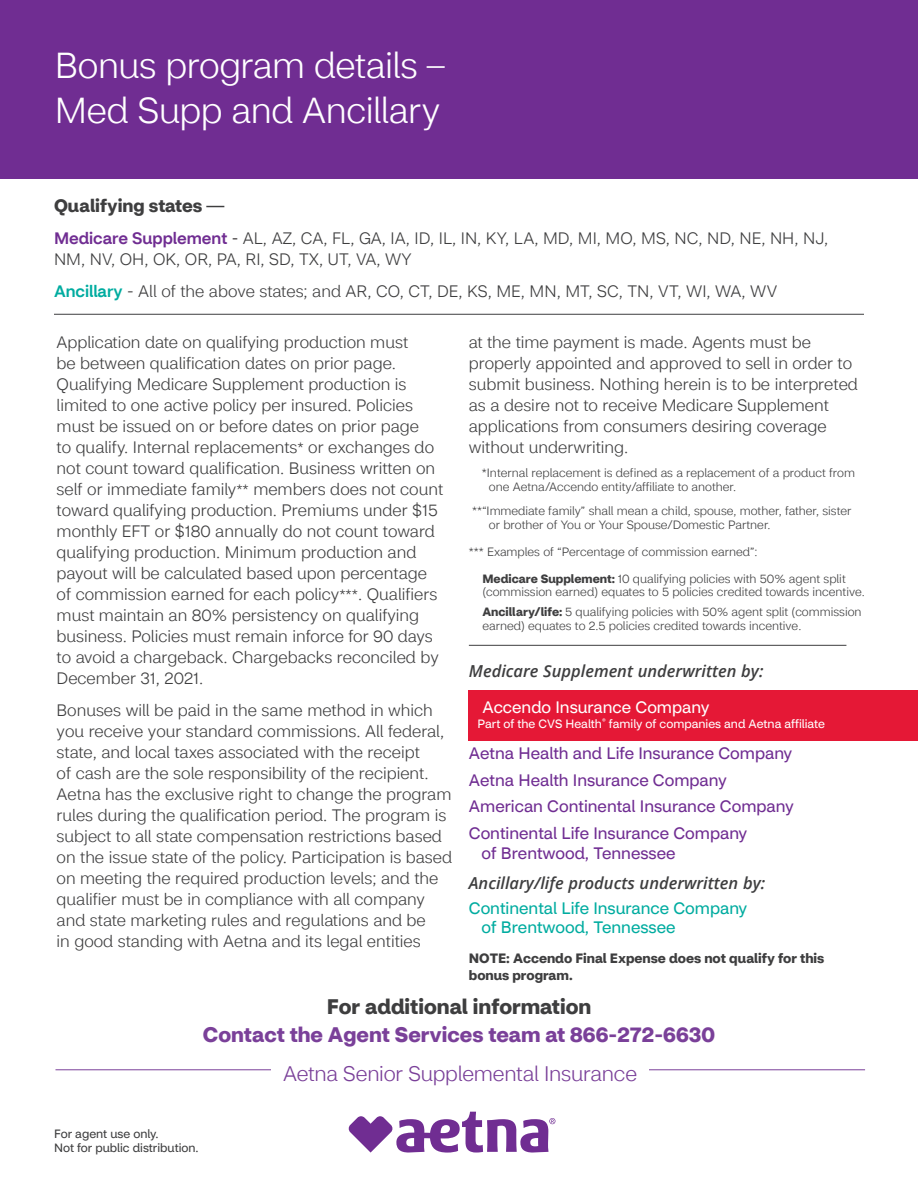
<style>
.page{position:relative;width:918px;height:1188px;background:#fff}
.page>*{position:absolute;margin:0;border:0;box-sizing:border-box;transform-origin:0 0}
.Page_Headline{font:300 36px/45px "CVS Health Sans";letter-spacing:-.01em;color:#fff}
.t1{font:700 21px/28.5px "CVS Health Sans";color:#7a4099;text-align:center}
.Program__Suite_of_So{font:300 21px "CVS Health Sans";letter-spacing:-.01em;color:#7a4099}
.t2{font:700 18px "CVS Health Sans";color:#3e3e3f}
.t3{font:300 16.5px/21px "CVS Health Sans";color:#3e3e3f}
.t4{font:16.5px/19.8px "CVS Health Sans";color:#702d92}
.t5{font:italic 600 16.5px "Open Sans";color:#3e3e3f}
.t6{font:16.5px/19.8px "CVS Health Sans";color:#00aca0}
.t7{font:16.5px "CVS Health Sans";color:#fff}
.t8{font:700 13.5px/16.5px "CVS Health Sans";color:#3e3e3f}
.t9{font:300 12px/13.5px "CVS Health Sans";color:#3e3e3f}
.t10{font:12px "CVS Health Sans";color:#fff}
.Body_Text{font:12px/14.4px "CVS Health Sans";color:#3e3e3f}
.s1{font-weight:400}
.s2{font-weight:500;color:#702d92}
.s3{color:#231f20}
.s4{font-weight:500;color:#00aca0}
.s5{font-size:15px}
.s6{font-weight:700}
.s7{color:#3e3e3f}
</style>
<div class="page">
<div style="left:0;top:0;width:918px;height:178px;background:#702d92"></div>
<hr style="left:469px;top:645px;width:377px;height:1px;background:#3e3e3f">
<div style="left:469px;top:690px;width:449px;height:51px;background:#e51836"></div>
<hr style="left:56px;top:1069px;width:809px;height:1px;background:#7a4099">
<div style="left:272px;top:1054px;width:377px;height:38px;background:#fff"></div>
<hr style="left:54px;top:314px;width:810px;height:1px;background:#3e3e3f">
<svg style="left:349px;top:1112px;width:206px;height:41px"></svg>
<h2 class="Page_Headline" style="left:55px;top:43px;width:391px">Bonus program details –<br>Med Supp and Ancillary</h2>
<p class="t2" style="left:54px;top:194px;width:172px">Qualifying states <span class="s1">―</span></p>
<p class="t3" style="left:54px;top:228px;width:776px"><span class="s2">Medicare Supplement</span> <span class="s3">-</span> AL, AZ, CA, FL, GA, IA, ID, IL, IN, KY, LA, MD, MI, MO, MS, NC, ND, NE, NH, NJ,<br>NM, NV, OH, OK, OR, PA, RI, SD, TX, UT, VA, WY</p>
<p class="t3" style="left:54px;top:280px;width:725px"><span class="s4">Ancillary</span> - All of the above states; and AR, CO, CT, DE, KS, ME, MN, MT, SC, TN, VT, WI, WA, WV</p>
<p class="t3" style="left:57px;top:332px;width:388px">Application date on qualifying production must<br>be between qualification dates on prior page.<br>Qualifying Medicare Supplement production is limited to one active policy per insured. Policies must be issued on or before dates on prior page<br>to qualify. Internal replacements<span class="s5">*</span> or exchanges do not count toward qualification. Business written on self or immediate family<span class="s5">**</span> members does not count toward qualifying production. Premiums under $15 monthly EFT or $180 annually do not count toward qualifying production. Minimum production and payout will be calculated based upon percentage of commission earned for each policy<span class="s5">***</span>. Qualifiers must maintain an 80% persistency on qualifying business. Policies must remain inforce for 90 days to avoid a chargeback. Chargebacks reconciled by December 31, 2021.</p>
<p class="t3" style="left:57px;top:700px;width:397px">Bonuses will be paid in the same method in which you receive your standard commissions. All federal, state, and local taxes associated with the receipt<br>of cash are the sole responsibility of the recipient.<br>Aetna has the exclusive right to change the program rules during the qualification period. The program is subject to all state compensation restrictions based on the issue state of the policy. Participation is based on meeting the required production levels; and the qualifier must be in compliance with all company and state marketing rules and regulations and be<br>in good standing with Aetna and its legal entities</p>
<p class="t3" style="left:469px;top:332px;width:391px">at the time payment is made. Agents must be properly appointed and approved to sell in order to submit business. Nothing herein is to be interpreted as a desire not to receive Medicare Supplement applications from consumers desiring coverage without underwriting.</p>
<p class="t9" style="left:489px;top:466px;width:368px;text-indent:-7px">*Internal replacement is defined as a replacement of a product from one Aetna/Accendo entity/affiliate to another.</p>
<p class="t9" style="left:489px;top:504px;width:364px;text-indent:-17px">**“Immediate family” shall mean a child, spouse, mother, father, sister or brother of You or Your Spouse/Domestic Partner.</p>
<p class="t9" style="left:469px;top:545px;width:290px">*** Examples of “Percentage of commission earned”:</p>
<p class="t9" style="left:482px;top:572px;width:384px"><span class="s6">Medicare Supplement:</span> 10 qualifying policies with 50% agent split (commission earned) equates to 5 policies credited towards incentive.</p>
<p class="t9" style="left:482px;top:606px;width:381px"><span class="s6">Ancillary/life:</span> 5 qualifying policies with 50% agent split (commission earned) equates to 2.5 policies credited towards incentive.</p>
<p class="t5" style="left:469px;top:659px;width:296px">Medicare Supplement underwritten by:</p>
<p class="t7" style="left:482px;top:697px;width:229px">Accendo Insurance Company</p>
<p class="t10" style="left:477px;top:717px;width:349px">Part of the CVS Health<sup>®</sup> family of companies and Aetna affiliate</p>
<p class="t4" style="left:469px;top:744px;width:325px">Aetna Health and Life Insurance Company</p>
<p class="t4" style="left:469px;top:770px;width:260px">Aetna Health Insurance Company</p>
<p class="t4" style="left:469px;top:797px;width:327px">American Continental Insurance Company</p>
<p class="t4" style="left:482px;top:823px;width:267px;text-indent:-13px">Continental Life Insurance Company of Brentwood, Tennessee</p>
<p class="t5" style="left:469px;top:872px;width:298px">Ancillary/life products underwritten by:</p>
<p class="t6" style="left:482px;top:898px;width:267px;text-indent:-13px">Continental Life Insurance Company of Brentwood, Tennessee</p>
<p class="t8" style="left:469px;top:950px;width:357px">NOTE: Accendo Final Expense does not qualify for this bonus program.</p>
<p class="t1" style="left:203px;top:992px;width:514px"><span class="s7">For additional information<br></span>Contact the Agent Services team at 866-272-6630</p>
<p class="Body_Text" style="left:54px;top:1126px;width:146px">For agent use only.<br>Not for public distribution.</p>
<h1 class="Program__Suite_of_So" style="left:283px;top:1061px;width:355px">Aetna Senior Supplemental Insurance</h1>
</div>
